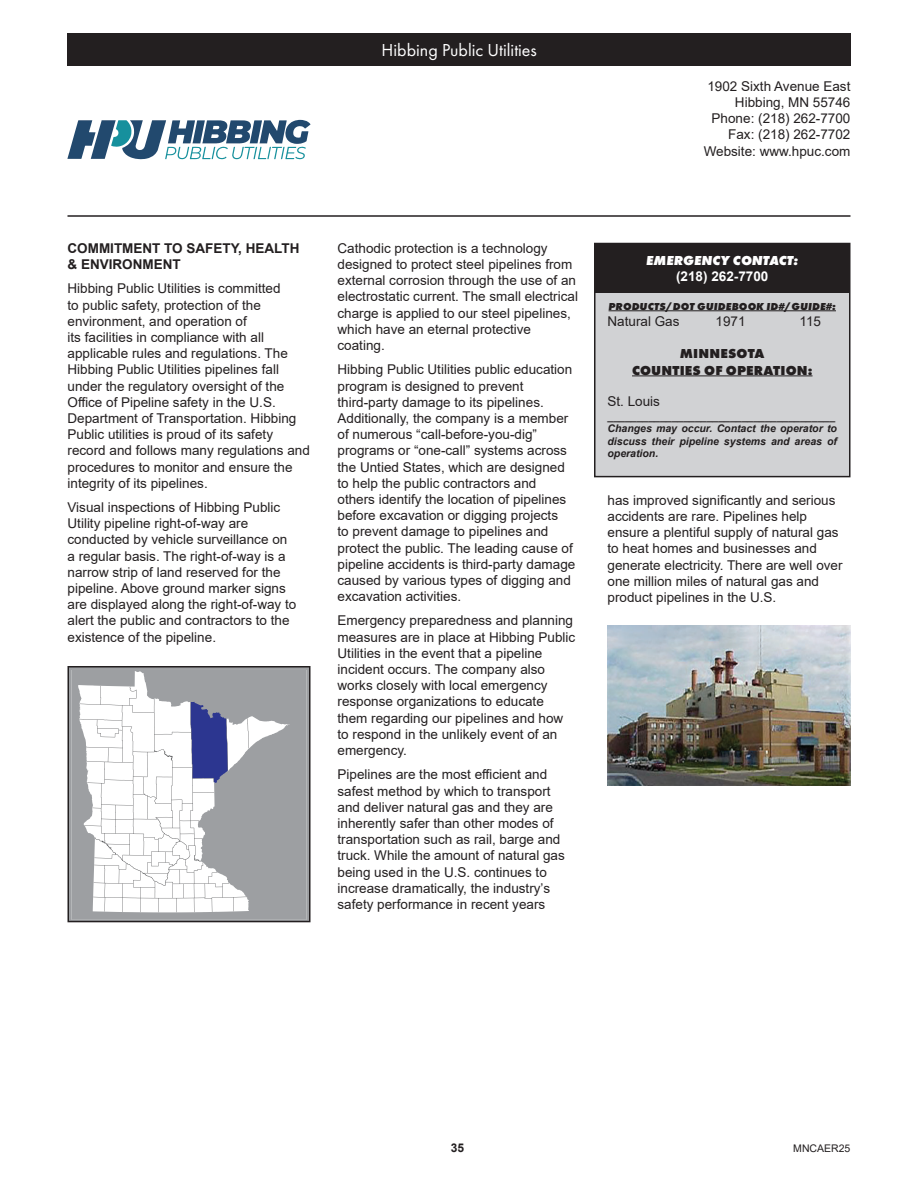
<style>
.page{position:relative;width:918px;height:1188px;background:#fff}
.page>*{position:absolute;margin:0;border:0;box-sizing:border-box;transform-origin:0 0}
.t1{font:18px "Futura PT";color:#fff}
.t2{font:13.5px/16.2px "Arial";color:#231f20}
.t3{font:700 13.5px/16.2px "Arial";color:#231f20}
.t4{font:800 13.5px "Futura PT";letter-spacing:.01em;color:#231f20}
.t5{font:italic 800 13.5px "Futura PT";color:#fff}
.t6{font:700 13.5px "Arial";color:#fff}
.t7{font:700 12px "Arial";color:#231f20}
.t8{font:italic 700 10.5px/12.6px "Arial";color:#231f20;text-align:justify}
.t9{font:italic 800 10.5px "Futura PT";letter-spacing:.01em;color:#231f20}
.t10{font:10.5px "Arial";color:#231f20}
</style>
<div class="page">
<hr style="left:68px;top:215px;width:783px;height:2px;background:#231f20">
<div style="left:68px;top:34px;width:783px;height:32px;background:#231f20"></div>
<div style="left:595px;top:244px;width:255px;height:233px;background:#d1d2d4"></div>
<div style="left:594px;top:243px;width:257px;height:234px;border:2px solid #231f20"></div>
<div style="left:594px;top:243px;width:256px;height:50px;background:#231f20"></div>
<hr style="left:609px;top:311px;width:227px;height:1px;background:#231f20">
<hr style="left:632px;top:376px;width:181px;height:1px;background:#231f20">
<svg style="left:71px;top:669px;width:237px;height:250px;fill:#9d9fa2"></svg>
<div style="left:68px;top:666px;width:243px;height:256px;border:2px solid #231f20"></div>
<img style="left:608px;top:626px;width:243px;height:160px">
<svg style="left:68px;top:120px;width:242px;height:39px"></svg>
<p class="t1" style="left:382px;top:39px;width:157px">Hibbing Public Utilities</p>
<p class="t2" style="left:707px;top:78px;width:145px">1902 Sixth Avenue East</p>
<p class="t2" style="left:735px;top:94px;width:117px">Hibbing, MN 55746</p>
<p class="t2" style="left:712px;top:110px;width:140px">Phone: (218) 262-7700</p>
<p class="t2" style="left:728px;top:127px;width:124px">Fax: (218) 262-7702</p>
<p class="t2" style="left:704px;top:143px;width:148px">Website: www.hpuc.com</p>
<p class="t3" style="left:68px;top:240px;width:233px">COMMITMENT TO SAFETY, HEALTH &amp; ENVIRONMENT</p>
<p class="t2" style="left:68px;top:280px;width:244px">Hibbing Public Utilities is committed<br>to public safety, protection of the environment, and operation of<br>its facilities in compliance with all applicable rules and regulations. The Hibbing Public Utilities pipelines fall under the regulatory oversight of the Office of Pipeline safety in the U.S.<br>Department of Transportation. Hibbing Public utilities is proud of its safety record and follows many regulations and procedures to monitor and ensure the integrity of its pipelines.</p>
<p class="t2" style="left:68px;top:499px;width:230px">Visual inspections of Hibbing Public Utility pipeline right-of-way are conducted by vehicle surveillance on a regular basis. The right-of-way is a narrow strip of land reserved for the pipeline. Above ground marker signs are displayed along the right-of-way to alert the public and contractors to the existence of the pipeline.</p>
<p class="t2" style="left:338px;top:240px;width:242px">Cathodic protection is a technology designed to protect steel pipelines from external corrosion through the use of an electrostatic current. The small electrical charge is applied to our steel pipelines, which have an eternal protective coating.</p>
<p class="t2" style="left:338px;top:361px;width:239px">Hibbing Public Utilities public education program is designed to prevent third-party damage to its pipelines.<br>Additionally, the company is a member of numerous “call-before-you-dig” programs or “one-call” systems across the Untied States, which are designed to help the public contractors and others identify the location of pipelines before excavation or digging projects<br>to prevent damage to pipelines and protect the public. The leading cause of pipeline accidents is third-party damage caused by various types of digging and excavation activities.</p>
<p class="t2" style="left:338px;top:613px;width:239px">Emergency preparedness and planning measures are in place at Hibbing Public Utilities in the event that a pipeline incident occurs. The company also works closely with local emergency response organizations to educate them regarding our pipelines and how to respond in the unlikely event of an emergency.</p>
<p class="t2" style="left:338px;top:766px;width:229px">Pipelines are the most efficient and safest method by which to transport and deliver natural gas and they are inherently safer than other modes of transportation such as rail, barge and truck. While the amount of natural gas being used in the U.S. continues to increase dramatically, the industry’s safety performance in recent years</p>
<p class="t5" style="left:646px;top:251px;width:154px">EMERGENCY CONTACT:</p>
<p class="t6" style="left:676px;top:267px;width:94px">(218) 262-7700</p>
<p class="t9" style="left:609px;top:299px;width:229px">PRODUCTS/DOT GUIDEBOOK ID#/GUIDE#:</p>
<p class="t2" style="left:608px;top:313px;width:74px">Natural Gas</p>
<p class="t2" style="left:716px;top:313px;width:32px">1971</p>
<p class="t2" style="left:800px;top:313px;width:23px">115</p>
<p class="t4" style="left:680px;top:345px;width:86px">MINNESOTA</p>
<p class="t4" style="left:632px;top:361px;width:182px">COUNTIES OF OPERATION:</p>
<p class="t2" style="left:608px;top:394px;width:54px">St. Louis</p>
<p class="t8" style="left:608px;top:410px;width:229px">_______________________________________</p>
<p class="t8" style="left:608px;top:422px;width:231px">Changes may occur. Contact the operator to discuss their pipeline systems and areas of operation.</p>
<p class="t2" style="left:608px;top:492px;width:237px">has improved significantly and serious accidents are rare. Pipelines help ensure a plentiful supply of natural gas to heat homes and businesses and generate electricity. There are well over one million miles of natural gas and product pipelines in the U.S.</p>
<p class="t7" style="left:451px;top:1139px;width:15px">35</p>
<p class="t10" style="left:793px;top:1141px;width:59px">MNCAER25</p>
</div>
